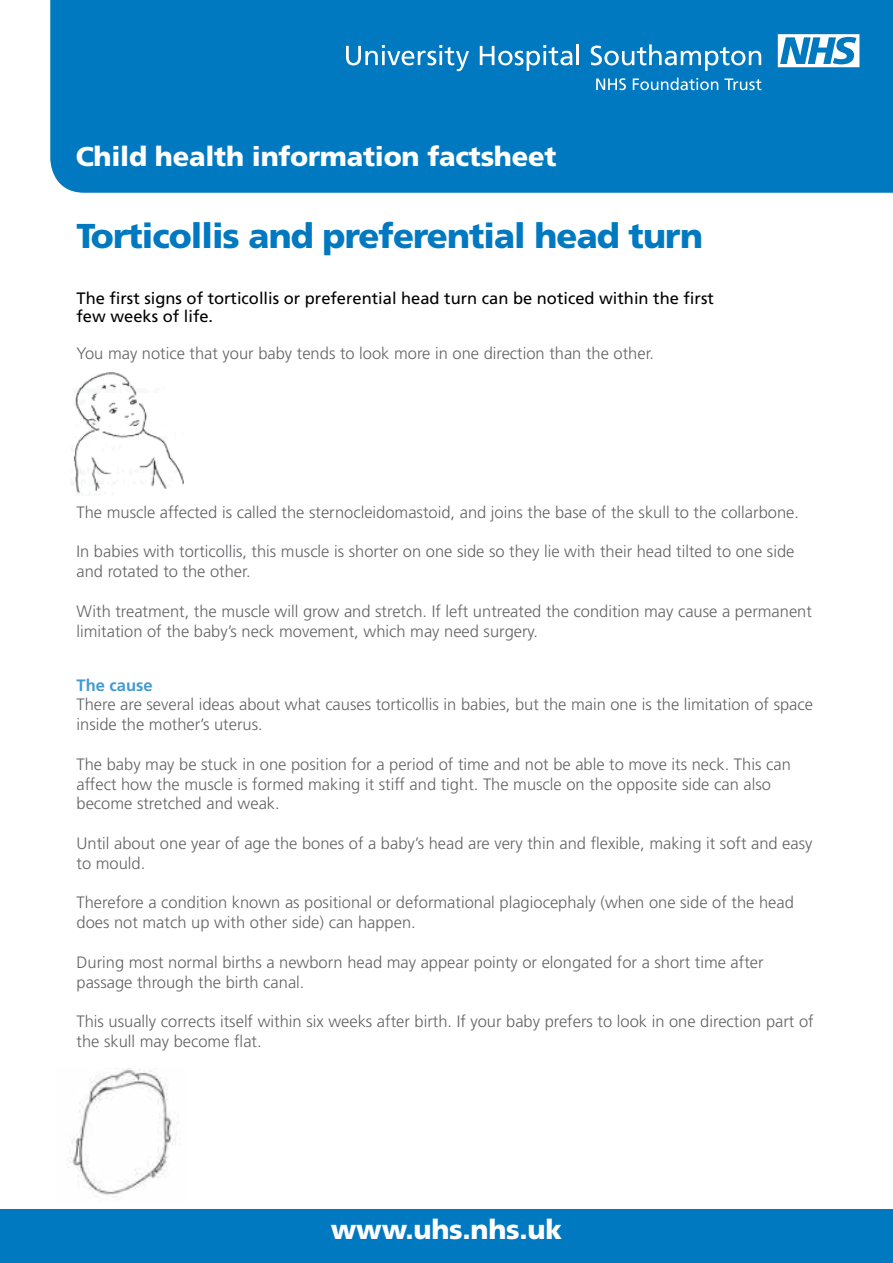
<style>
.page{position:relative;width:893px;height:1263px;background:#fff}
.page>*{position:absolute;margin:0;border:0;box-sizing:border-box;transform-origin:0 0}
.t1{font:900 34.5px "Frutiger";letter-spacing:-.025em;color:#0079c1}
.t2{font:900 27.15px "Frutiger";letter-spacing:-.01em;color:#fff}
.t3{font:300 16.5px/19.8px "Frutiger";color:#636466}
.t4{font:16.5px/18px "Frutiger";color:#000}
.t5{font:700 16.5px "Frutiger";color:#409ad1}
</style>
<div class="page">
<img style="left:71px;top:372px;width:113px;height:122px">
<div style="left:0;top:1209px;width:893px;height:54px;background:#0079c1"></div>
<div style="left:50px;top:0;width:843px;height:193px;background:#0079c1"></div>
<svg style="left:346px;top:45px;width:123px;height:26px;background:#3a97cf"></svg>
<svg style="left:480px;top:45px;width:92px;height:26px"></svg>
<hr style="left:577px;top:44px;width:2px;height:21px;background:#fff">
<svg style="left:591px;top:44px;width:170px;height:27px"></svg>
<svg style="left:596px;top:78px;width:30px;height:12px"></svg>
<svg style="left:633px;top:78px;width:85px;height:12px"></svg>
<svg style="left:724px;top:78px;width:37px;height:12px"></svg>
<svg style="left:778px;top:34px;width:81px;height:33px"></svg>
<img style="left:68px;top:1068px;width:108px;height:127px">
<h2 class="t2" style="left:76px;top:140px;width:482px">Child health information factsheet</h2>
<h1 class="t1" style="left:77px;top:215px;width:628px">Torticollis and preferential head turn</h1>
<p class="t4" style="left:77px;top:289px;width:639px">The first signs of torticollis or preferential head turn can be noticed within the first few weeks of life.</p>
<p class="t3" style="left:77px;top:344px;width:579px">You may notice that your baby tends to look more in one direction than the other.</p>
<p class="t3" style="left:77px;top:502px;width:724px">The muscle affected is called the sternocleidomastoid, and joins the base of the skull to the collarbone.</p>
<p class="t3" style="left:77px;top:542px;width:719px">In babies with torticollis, this muscle is shorter on one side so they lie with their head tilted to one side and rotated to the other.</p>
<p class="t3" style="left:77px;top:601px;width:737px">With treatment, the muscle will grow and stretch. If left untreated the condition may cause a permanent limitation of the baby’s neck movement, which may need surgery.</p>
<p class="t5" style="left:77px;top:675px;width:78px">The cause</p>
<p class="t3" style="left:77px;top:695px;width:738px">There are several ideas about what causes torticollis in babies, but the main one is the limitation of space inside the mother’s uterus.</p>
<p class="t3" style="left:77px;top:754px;width:716px">The baby may be stuck in one position for a period of time and not be able to move its neck. This can affect how the muscle is formed making it stiff and tight. The muscle on the opposite side can also become stretched and weak.</p>
<p class="t3" style="left:77px;top:833px;width:737px">Until about one year of age the bones of a baby’s head are very thin and flexible, making it soft and easy to mould.</p>
<p class="t3" style="left:77px;top:893px;width:719px">Therefore a condition known as positional or deformational plagiocephaly (when one side of the head does not match up with other side) can happen.</p>
<p class="t3" style="left:77px;top:952px;width:688px">During most normal births a newborn head may appear pointy or elongated for a short time after passage through the birth canal.</p>
<p class="t3" style="left:77px;top:1012px;width:739px">This usually corrects itself within six weeks after birth. If your baby prefers to look in one direction part of the skull may become flat.</p>
<h2 class="t2" style="left:331px;top:1213px;width:233px">www.uhs.nhs.uk</h2>
</div>
